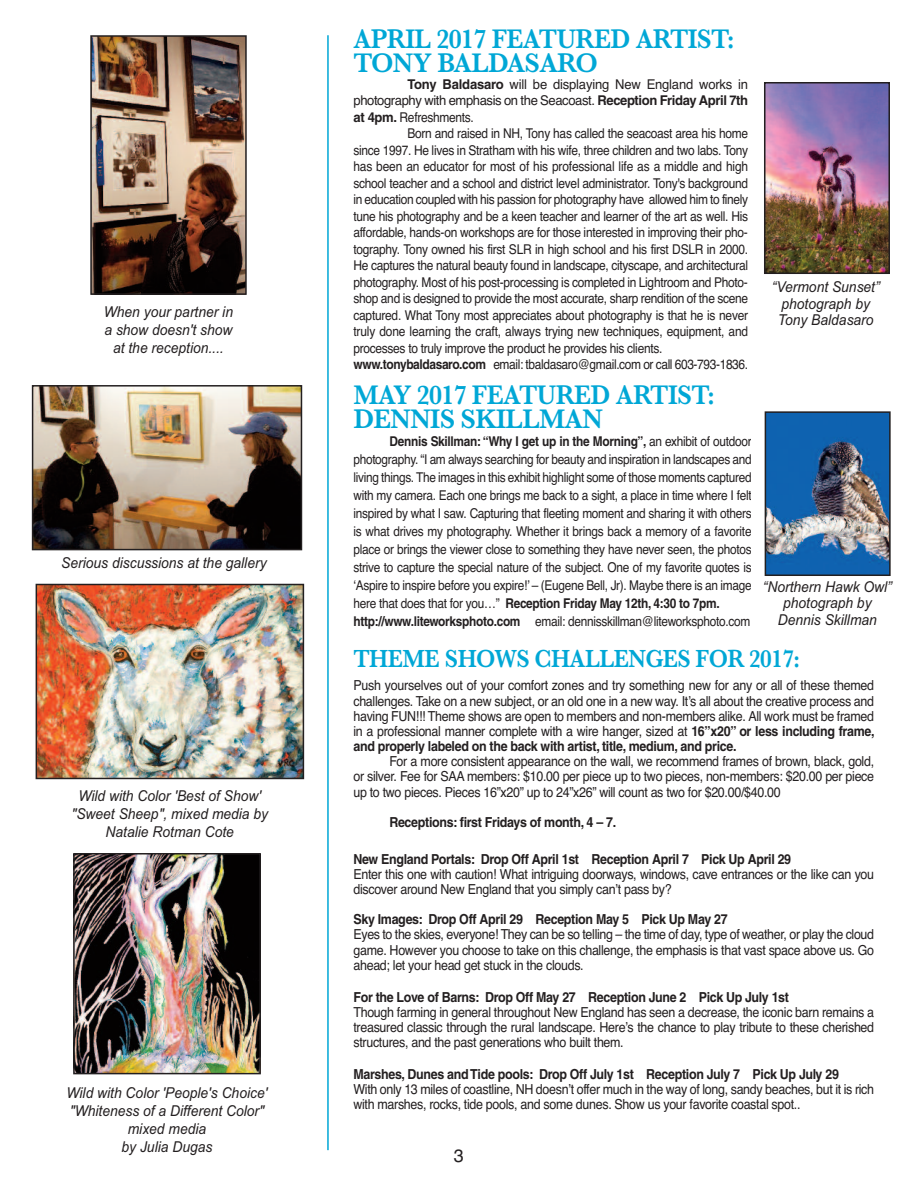
<style>
.page{position:relative;width:918px;height:1188px;background:#fff}
.page>*{position:absolute;margin:0;border:0;box-sizing:border-box;transform-origin:0 0}
.t1{font:600 27.9px/24px "Baskerville";letter-spacing:-.025em;color:#00a7d6;scale:.93 1}
.t2{font:600 25.65px "Baskerville";letter-spacing:-.025em;color:#00a7d6;scale:.9 1}
.t3{font:18px "Helvetica";color:#231f20}
.t4{font:italic 15px/18px "Arial";color:#231f20;text-align:center;scale:.92 1}
.t5{font:13.8px/15.1px "Helvetica";letter-spacing:-.025em;color:#231f20;text-align:justify;scale:.9 1}
.t6{font:700 13.8px "Helvetica";letter-spacing:-.025em;color:#231f20;scale:.9 1}
.t7{font:13.5px/16.5px "Helvetica";letter-spacing:-.025em;color:#231f20;scale:.89 1}
.t8{font:13.5px/18px "Helvetica";letter-spacing:-.025em;color:#231f20;scale:.88 1}
.t9{font:13.5px/16.5px "Helvetica";letter-spacing:-.025em;color:#231f20;text-align:justify}
.s1{font-weight:700}
</style>
<div class="page">
<hr style="left:327px;top:35px;width:2px;height:1115px;background:#00a7d6">
<img style="left:93px;top:38px;width:151px;height:254px">
<div style="left:90px;top:35px;width:157px;height:260px;border:2px solid #231f20"></div>
<img style="left:767px;top:85px;width:120px;height:186px">
<div style="left:764px;top:82px;width:126px;height:192px;border:2px solid #231f20"></div>
<img style="left:35px;top:388px;width:264px;height:159px">
<div style="left:32px;top:385px;width:270px;height:165px;border:2px solid #231f20"></div>
<img style="left:768px;top:414px;width:120px;height:159px">
<div style="left:765px;top:411px;width:126px;height:165px;border:2px solid #231f20"></div>
<img style="left:76px;top:856px;width:182px;height:215px">
<div style="left:73px;top:853px;width:188px;height:221px;border:2px solid #231f20"></div>
<img style="left:39px;top:587px;width:262px;height:189px">
<div style="left:36px;top:584px;width:268px;height:195px;border:2px solid #231f20"></div>
<p class="t4" style="left:104px;top:303px;width:142px">When your partner in a show doesn't show at the reception....</p>
<p class="t4" style="left:61px;top:553px;width:225px">Serious discussions at the gallery</p>
<p class="t4" style="left:71px;top:787px;width:215px">Wild with Color 'Best of Show' "Sweet Sheep", mixed media by<br>Natalie Rotman Cote</p>
<p class="t4" style="left:67px;top:1084px;width:220px">Wild with Color 'People's Choice' "Whiteness of a Different Color" mixed media<br>by Julia Dugas</p>
<h1 class="t1" style="left:353px;top:26px;width:411px">APRIL 2017 FEATURED ARTIST:<br>TONY BALDASARO</h1>
<p class="t9" style="left:353px;top:76px;width:396px;text-indent:54px"><span class="s1">Tony Baldasaro</span> will be displaying New England works in photography with emphasis on the Seacoast. <span class="s1">Reception Friday April 7th at 4pm.</span> Refreshments.</p>
<p class="t7" style="left:353px;top:125px;width:445px;text-indent:54px">Born and raised in NH, Tony has called the seacoast area his home since 1997. He lives in Stratham with his wife, three children and two labs. Tony has been an educator for most of his professional life as a middle and high school teacher and a school and district level administrator. Tony's background in education coupled with his passion for photography have allowed him to finely tune his photography and be a keen teacher and learner of the art as well. His affordable, hands-on workshops are for those interested in improving their pho&shy;tography. Tony owned his first SLR in high school and his first DSLR in 2000.<br>He captures the natural beauty found in landscape, cityscape, and architectural photography. Most of his post-processing is completed in Lightroom and Photo&shy;shop and is designed to provide the most accurate, sharp rendition of the scene captured. What Tony most appreciates about photography is that he is never truly done learning the craft, always trying new techniques, equipment, and processes to truly improve the product he provides his clients. <span class="s1">www.tonybaldasaro.com</span> email: tbaldasaro@gmail.com or call 603-793-1836.</p>
<h1 class="t1" style="left:353px;top:382px;width:390px">MAY 2017 FEATURED ARTIST:<br>DENNIS SKILLMAN</h1>
<p class="t8" style="left:353px;top:432px;width:454px;text-indent:36px"><span class="s1">Dennis Skillman: “Why I get up in the Morning”,</span> an exhibit of outdoor photography. “I am always searching for beauty and inspiration in landscapes and living things. The images in this exhibit highlight some of those moments captured with my camera. Each one brings me back to a sight, a place in time where I felt inspired by what I saw. Capturing that fleeting moment and sharing it with others is what drives my photography. Whether it brings back a memory of a favorite place or brings the viewer close to something they have never seen, the photos strive to capture the special nature of the subject. One of my favorite quotes is ‘Aspire to inspire before you expire!’ – (Eugene Bell, Jr). Maybe there is an image here that does that for you…” <span class="s1">Reception Friday May 12th, 4:30 to 7pm. http://www.liteworksphoto.com</span> email: dennisskillman@liteworksphoto.com</p>
<h2 class="t2" style="left:353px;top:643px;width:498px">THEME SHOWS CHALLENGES FOR 2017:</h2>
<p class="t5" style="left:353px;top:678px;width:581px">Push yourselves out of your comfort zones and try something new for any or all of these themed challenges. Take on a new subject, or an old one in a new way. It’s all about the creative process and having FUN!!! Theme shows are open to members and non-members alike. All work must be framed in a professional manner complete with a wire hanger, sized at <span class="s1">16”x20” or less including frame, and properly labeled on the back with artist, title, medium, and price.</span></p>
<p class="t5" style="left:353px;top:754px;width:580px;text-indent:36px">For a more consistent appearance on the wall, we recommend frames of brown, black, gold, or silver. Fee for SAA members: $10.00 per piece up to two pieces, non-members: $20.00 per piece up to two pieces. Pieces 16”x20” up to 24”x26” will count as two for $20.00/$40.00</p>
<p class="t6" style="left:389px;top:817px;width:254px">Receptions: first Fridays of month, 4 – 7.</p>
<p class="t6" style="left:353px;top:854px;width:488px">New England Portals: Drop Off April 1st Reception April 7 Pick Up April 29</p>
<p class="t5" style="left:353px;top:866px;width:580px">Enter this one with caution! What intriguing doorways, windows, cave entrances or the like can you discover around New England that you simply can’t pass by?</p>
<p class="t6" style="left:353px;top:914px;width:417px">Sky Images: Drop Off April 29 Reception May 5 Pick Up May 27</p>
<p class="t5" style="left:353px;top:927px;width:580px">Eyes to the skies, everyone! They can be so telling – the time of day, type of weather, or play the cloud game. However you choose to take on this challenge, the emphasis is that vast space above us. Go ahead; let your head get stuck in the clouds.</p>
<p class="t6" style="left:353px;top:992px;width:486px">For the Love of Barns: Drop Off May 27 Reception June 2 Pick Up July 1st</p>
<p class="t5" style="left:353px;top:1004px;width:580px">Though farming in general throughout New England has seen a decrease, the iconic barn remains a treasured classic through the rural landscape. Here’s the chance to play tribute to these cherished structures, and the past generations who built them.</p>
<p class="t6" style="left:353px;top:1069px;width:541px">Marshes, Dunes andTide pools: Drop Off July 1st Reception July 7 Pick Up July 29</p>
<p class="t5" style="left:353px;top:1082px;width:580px">With only 13 miles of coastline, NH doesn’t offer much in the way of long, sandy beaches, but it is rich with marshes, rocks, tide pools, and some dunes. Show us your favorite coastal spot..</p>
<p class="t4" style="left:772px;top:279px;width:119px;line-height:16.5px">“Vermont Sunset” photograph by<br>Tony Baldasaro</p>
<p class="t4" style="left:763px;top:578px;width:142px;line-height:16.5px">“Northern Hawk Owl” photograph by<br>Dennis Skillman</p>
<h3 class="t3" style="left:454px;top:1145px;width:12px">3</h3>
</div>
